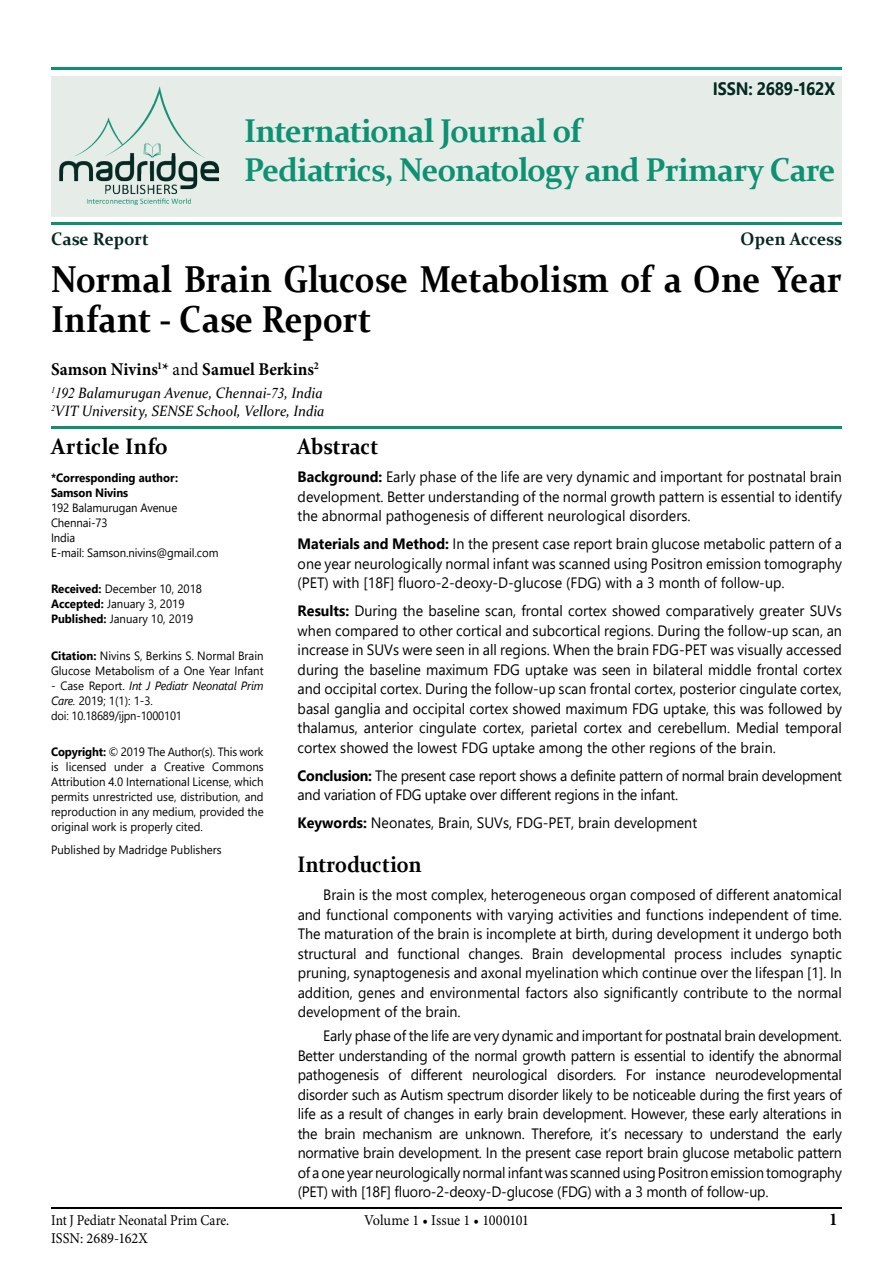
<style>
.page{position:relative;width:893px;height:1263px;background:#fff}
.page>*{position:absolute;margin:0;border:0;box-sizing:border-box;transform-origin:0 0}
.t1{font:700 37.5px/40.5px "Constantia";letter-spacing:-.005em;color:#000;scale:.9 1}
.t2{font:700 33px/39px "Constantia";letter-spacing:-.02em;color:#0e9172;scale:.95 1}
.t3{font:700 22.5px "Constantia";letter-spacing:.005em;color:#000;scale:.9 1}
.t4{font:700 22.5px "Constantia";letter-spacing:.005em;color:#000;scale:.95 1}
.t5{font:700 18px "Minion Pro";color:#000;scale:.95 1}
.t6{font:700 18px "Constantia";color:#032920;scale:.95 1}
.t7{font:700 18px "Segoe UI";letter-spacing:-.01em;color:#032920;scale:.9 1}
.t8{font:15px/19.5px "Segoe UI";color:#000;text-align:justify;scale:.95 1}
.t9{font:15px/19.5px "Segoe UI";letter-spacing:-.02em;color:#000;scale:.95 1}
.t10{font:italic 15px/18px "Constantia";color:#000;scale:.95 1}
.t11{font:15px "Minion Pro";color:#000;scale:.95 1}
.t12{font:15px "Minion Pro";color:#000;scale:.9 1}
.t13{font:12px/15px "Segoe UI";color:#000;scale:.95 1}
.t14{font:700 12px/15px "Segoe UI";color:#000;scale:.95 1}
.s1{font-weight:400}
.s2{font-family:"Times New Roman"}
.s3{font-weight:700}
.s4{font-style:italic}
</style>
<div class="page">
<hr style="left:51px;top:1208px;width:791px;height:1px;background:#000">
<div style="left:51px;top:76px;width:791px;height:140px;background:#e6ede9"></div>
<hr style="left:51px;top:223px;width:791px;height:2px;background:#0e9172">
<hr style="left:51px;top:426px;width:791px;height:2px;background:#0e9172">
<hr style="left:51px;top:68px;width:791px;height:2px;background:#0e9172">
<img style="left:59px;top:86px;width:160px;height:120px">
<p class="t7" style="left:713px;top:71px;width:137px">ISSN: 2689-162X</p>
<h2 class="t2" style="left:244px;top:109px;width:624px">International Journal of<br>Pediatrics, Neonatology and Primary Care</h2>
<p class="t6" style="left:51px;top:226px;width:105px">Case Report</p>
<p class="t6" style="left:741px;top:226px;width:108px">Open Access</p>
<h1 class="t1" style="left:51px;top:257px;width:880px">Normal Brain Glucose Metabolism of a One Year<br>Infant - Case Report</h1>
<p class="t5" style="left:51px;top:357px;width:283px">Samson Nivins<sup>1</sup>* <span class="s1">and</span> Samuel Berkins<sup>2</sup></p>
<p class="t10" style="left:51px;top:383px;width:289px"><sup>1</sup><span class="s2">192</span> Balamurugan Avenue, Chennai-<span class="s2">73</span>, India<br><sup>2</sup>VIT University, SENSE School, Vellore, India</p>
<h3 class="t4" style="left:51px;top:431px;width:125px">Article Info</h3>
<p class="t14" style="left:51px;top:469px;width:135px">*Corresponding author:<br>Samson Nivins</p>
<p class="t13" style="left:51px;top:499px;width:178px">192 Balamurugan Avenue<br>Chennai-73<br>India<br>E-mail: Samson.nivins@gmail.com</p>
<p class="t13" style="left:51px;top:581px;width:160px"><span class="s3">Received:</span> December 10, 2018<br><span class="s3">Accepted:</span> January 3, 2019<br><span class="s3">Published:</span> January 10, 2019</p>
<p class="t13" style="left:51px;top:647px;width:225px"><span class="s3">Citation:</span> Nivins S, Berkins S. Normal Brain<br>Glucose Metabolism of a One Year Infant</p>
<p class="t13" style="left:51px;top:677px;width:225px">- Case Report. <span class="s4">Int J Pediatr Neonatal Prim<br>Care.</span> 2019; 1(1): 1-3.<br>doi: 10.18689/ijpn-1000101</p>
<p class="t13" style="left:51px;top:743px;width:225px;text-align:justify"><span class="s3">Copyright:</span> © 2019 The Author(s). This work is licensed under a Creative Commons Attribution 4.0 International License, which permits unrestricted use, distribution, and reproduction in any medium, provided the original work is properly cited.</p>
<p class="t13" style="left:51px;top:842px;width:181px">Published by Madridge Publishers</p>
<h3 class="t3" style="left:298px;top:431px;width:91px">Abstract</h3>
<p class="t8" style="left:298px;top:466px;width:574px"><span class="s3">Background:</span> Early phase of the life are very dynamic and important for postnatal brain development. Better understanding of the normal growth pattern is essential to identify the abnormal pathogenesis of different neurological disorders.</p>
<p class="t8" style="left:298px;top:533px;width:574px"><span class="s3">Materials and Method:</span> In the present case report brain glucose metabolic pattern of a one year neurologically normal infant was scanned using Positron emission tomography (PET) with [18F] fluoro-2-deoxy-D-glucose (FDG) with a 3 month of follow-up.</p>
<p class="t8" style="left:298px;top:600px;width:574px"><span class="s3">Results:</span> During the baseline scan, frontal cortex showed comparatively greater SUVs when compared to other cortical and subcortical regions. During the follow-up scan, an increase in SUVs were seen in all regions. When the brain FDG-PET was visually accessed during the baseline maximum FDG uptake was seen in bilateral middle frontal cortex and occipital cortex. During the follow-up scan frontal cortex, posterior cingulate cortex, basal ganglia and occipital cortex showed maximum FDG uptake, this was followed by thalamus, anterior cingulate cortex, parietal cortex and cerebellum. Medial temporal cortex showed the lowest FDG uptake among the other regions of the brain.</p>
<p class="t9" style="left:298px;top:764px;width:574px"><span class="s3">Conclusion:</span> The present case report shows a definite pattern of normal brain development and variation of FDG uptake over different regions in the infant.</p>
<p class="t8" style="left:298px;top:812px;width:422px"><span class="s3">Keywords:</span> Neonates, Brain, SUVs, FDG-PET, brain development</p>
<h3 class="t3" style="left:298px;top:849px;width:139px">Introduction</h3>
<p class="t8" style="left:298px;top:884px;width:574px;text-indent:26px">Brain is the most complex, heterogeneous organ composed of different anatomical and functional components with varying activities and functions independent of time.<br>The maturation of the brain is incomplete at birth, during development it undergo both structural and functional changes. Brain developmental process includes synaptic pruning, synaptogenesis and axonal myelination which continue over the lifespan [1]. In addition, genes and environmental factors also significantly contribute to the normal development of the brain.</p>
<p class="t8" style="left:298px;top:1025px;width:575px;text-indent:26px">Early phase of the life are very dynamic and important for postnatal brain development.<br>Better understanding of the normal growth pattern is essential to identify the abnormal pathogenesis of different neurological disorders. For instance neurodevelopmental disorder such as Autism spectrum disorder likely to be noticeable during the first years of life as a result of changes in early brain development. However, these early alterations in the brain mechanism are unknown. Therefore, it’s necessary to understand the early normative brain development. In the present case report brain glucose metabolic pattern of a one year neurologically normal infant was scanned using Positron emission tomography (PET) with [18F] fluoro-2-deoxy-D-glucose (FDG) with a 3 month of follow-up.</p>
<p class="t12" style="left:51px;top:1210px;width:200px">Int J Pediatr Neonatal Prim Care.</p>
<p class="t5" style="left:829px;top:1206px;width:11px">1</p>
<p class="t11" style="left:51px;top:1228px;width:103px">ISSN: 2689-162X</p>
<p class="t11" style="left:364px;top:1210px;width:175px">Volume 1 • Issue 1 • 1000101</p>
</div>
